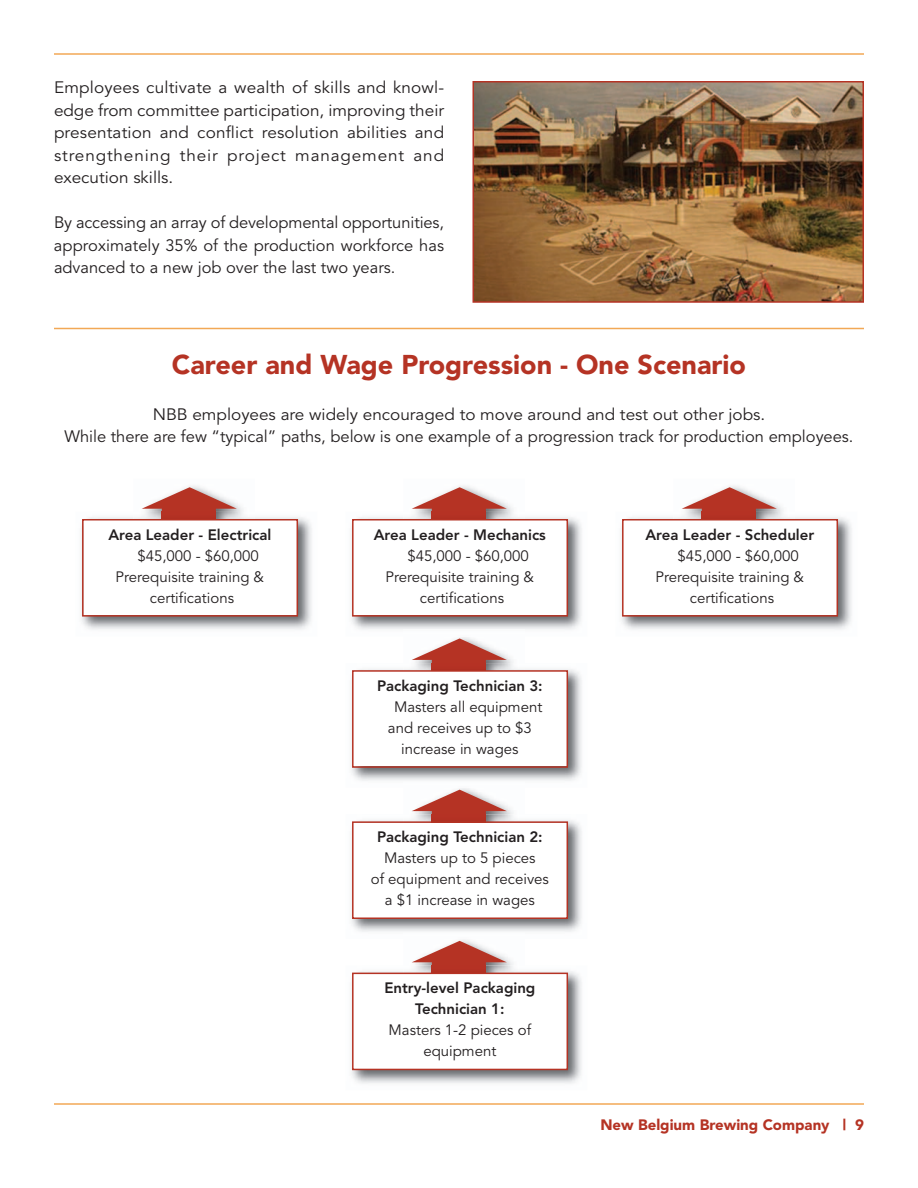
<style>
.page{position:relative;width:918px;height:1188px;background:#fff}
.page>*{position:absolute;margin:0;border:0;box-sizing:border-box;transform-origin:0 0}
.t1{font:900 27px "Avenir";color:#b53324}
.t2{font:16.5px/22.5px "Avenir";color:#231f20;text-align:justify;scale:1.04 1}
.t3{font:16.5px/22.5px "Avenir";color:#231f20;text-align:justify}
.t4{font:15px/21px "Avenir";color:#231f20;text-align:center}
.t5{font:800 15px/21px "Avenir";color:#231f20;text-align:center}
.t6{font:900 15px "Avenir";color:#b53324}
</style>
<div class="page">
<hr style="left:54px;top:1103px;width:810px;height:2px;background:#f2a856">
<hr style="left:54px;top:53px;width:810px;height:2px;background:#f2a856">
<hr style="left:54px;top:328px;width:810px;height:1px;background:#f2a856">
<img style="left:475px;top:84px;width:386px;height:216px">
<div style="left:472px;top:81px;width:392px;height:222px;border:2px solid #b53324"></div>
<svg style="left:142px;top:487px;width:95px;height:25px"></svg>
<img style="left:81px;top:517px;width:231px;height:113px">
<img style="left:133px;top:512px;width:122px;height:7px">
<img style="left:162px;top:512px;width:54px;height:7px">
<div style="left:84px;top:520px;width:213px;height:95px;background:#fff"></div>
<div style="left:82px;top:519px;width:216px;height:98px;border:2px solid #b53324"></div>
<svg style="left:412px;top:487px;width:95px;height:25px"></svg>
<img style="left:351px;top:517px;width:231px;height:113px">
<img style="left:403px;top:512px;width:122px;height:7px">
<img style="left:432px;top:512px;width:54px;height:7px">
<div style="left:354px;top:520px;width:213px;height:95px;background:#fff"></div>
<div style="left:352px;top:519px;width:216px;height:98px;border:2px solid #b53324"></div>
<svg style="left:412px;top:638px;width:95px;height:25px"></svg>
<img style="left:351px;top:669px;width:231px;height:112px">
<img style="left:403px;top:663px;width:122px;height:7px">
<img style="left:432px;top:663px;width:54px;height:7px">
<div style="left:354px;top:672px;width:213px;height:94px;background:#fff"></div>
<div style="left:352px;top:670px;width:216px;height:98px;border:2px solid #b53324"></div>
<img style="left:458px;top:788px;width:55px;height:26px">
<svg style="left:412px;top:790px;width:95px;height:24px"></svg>
<img style="left:351px;top:820px;width:231px;height:112px">
<img style="left:403px;top:814px;width:122px;height:7px">
<img style="left:432px;top:814px;width:54px;height:7px">
<div style="left:354px;top:823px;width:213px;height:94px;background:#fff"></div>
<div style="left:352px;top:821px;width:216px;height:98px;border:2px solid #b53324"></div>
<svg style="left:412px;top:941px;width:95px;height:25px"></svg>
<img style="left:351px;top:971px;width:231px;height:113px">
<img style="left:403px;top:966px;width:122px;height:7px">
<img style="left:432px;top:966px;width:54px;height:7px">
<div style="left:354px;top:974px;width:213px;height:95px;background:#fff"></div>
<div style="left:352px;top:973px;width:216px;height:97px;border:2px solid #b53324"></div>
<svg style="left:682px;top:487px;width:95px;height:25px"></svg>
<img style="left:621px;top:517px;width:231px;height:113px">
<img style="left:673px;top:512px;width:122px;height:7px">
<img style="left:702px;top:512px;width:54px;height:7px">
<div style="left:624px;top:520px;width:213px;height:95px;background:#fff"></div>
<div style="left:622px;top:519px;width:216px;height:98px;border:2px solid #b53324"></div>
<p class="t2" style="left:54px;top:78px;width:377px">Employees cultivate a wealth of skills and knowl&shy;edge from committee participation, improving their presentation and conflict resolution abilities and strengthening their project management and execution skills.</p>
<p class="t3" style="left:54px;top:213px;width:392px">By accessing an array of developmental opportunities, approximately 35% of the production workforce has advanced to a new job over the last two years.</p>
<h1 class="t1" style="left:172px;top:353px;width:576px">Career and Wage Progression - One Scenario</h1>
<p class="t2" style="left:64px;top:405px;width:760px;line-height:22px;text-align:center">NBB employees are widely encouraged to move around and test out other jobs.<br>While there are few “typical” paths, below is one example of a progression track for production employees.</p>
<p class="t5" style="left:108px;top:525px;width:165px">Area Leader - Electrical</p>
<p class="t4" style="left:137px;top:546px;width:123px">$45,000 - $60,000</p>
<p class="t4" style="left:116px;top:567px;width:150px">Prerequisite training &amp;</p>
<p class="t4" style="left:150px;top:588px;width:86px">certifications</p>
<p class="t5" style="left:374px;top:525px;width:174px">Area Leader - Mechanics</p>
<p class="t4" style="left:407px;top:546px;width:123px">$45,000 - $60,000</p>
<p class="t4" style="left:386px;top:567px;width:150px">Prerequisite training &amp;</p>
<p class="t4" style="left:420px;top:588px;width:86px">certifications</p>
<p class="t5" style="left:377px;top:676px;width:167px">Packaging Technician 3:</p>
<p class="t4" style="left:394px;top:697px;width:150px">Masters all equipment</p>
<p class="t4" style="left:388px;top:718px;width:145px">and receives up to $3</p>
<p class="t4" style="left:401px;top:739px;width:119px">increase in wages</p>
<p class="t5" style="left:377px;top:828px;width:167px">Packaging Technician 2:</p>
<p class="t4" style="left:371px;top:849px;width:180px">Masters up to 5 pieces<br>of equipment and receives a $1 increase in wages</p>
<p class="t5" style="left:384px;top:979px;width:153px">Entry-level Packaging<br>Technician 1:</p>
<p class="t4" style="left:389px;top:1021px;width:144px">Masters 1-2 pieces of equipment</p>
<p class="t5" style="left:645px;top:525px;width:170px">Area Leader - Scheduler</p>
<p class="t4" style="left:677px;top:546px;width:123px">$45,000 - $60,000</p>
<p class="t4" style="left:656px;top:567px;width:150px">Prerequisite training &amp;</p>
<p class="t4" style="left:690px;top:588px;width:86px">certifications</p>
<p class="t6" style="left:600px;top:1118px;width:265px">New Belgium Brewing Company | 9</p>
</div>
